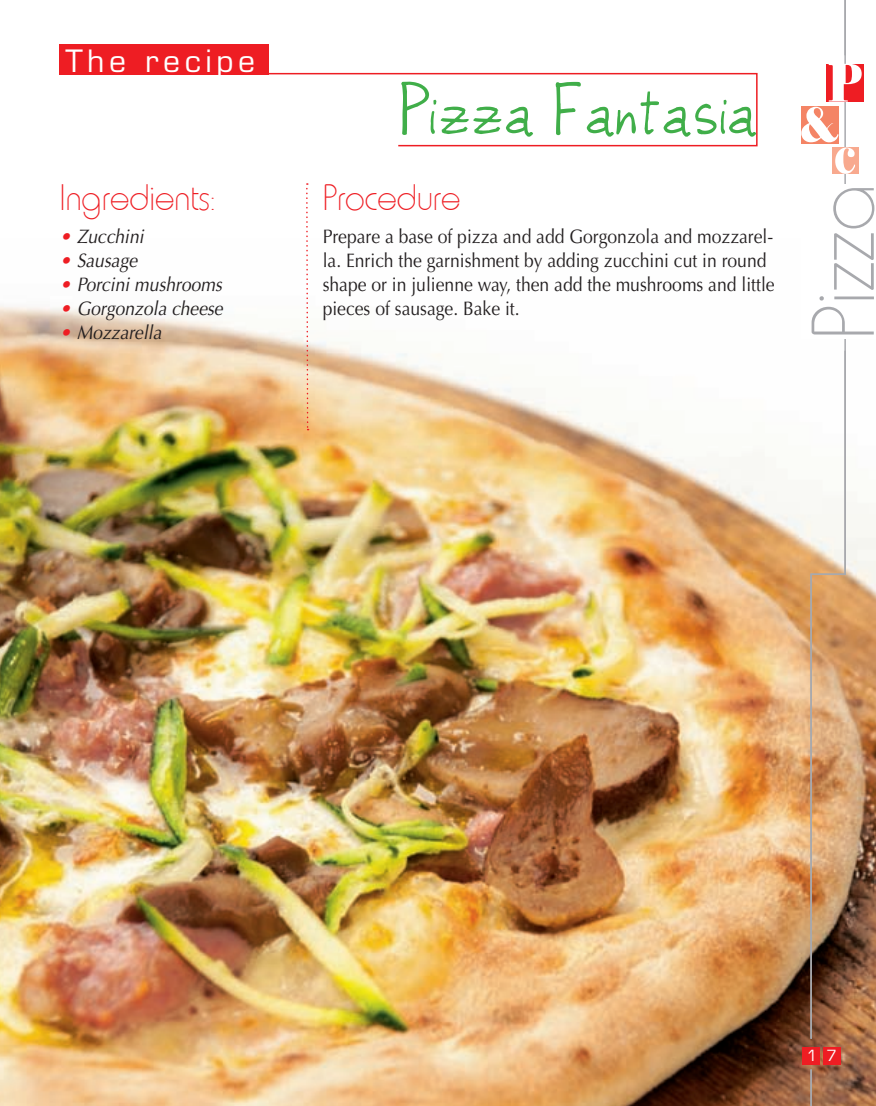
<style>
.page{position:relative;width:876px;height:1106px;background:#fff}
.page>*{position:absolute;margin:0;border:0;box-sizing:border-box;transform-origin:0 0}
.t1{font:100 90px "Hammer";color:#a8a9ad}
.t2{font:60px "juleswriting";color:#40ae49}
.t3{font:100 37.5px "Hammer";color:#ee1d23}
.t4{font:30px "Eurostile";letter-spacing:.15em;color:#fff}
.t5{font:19.5px/24px "Optima";color:#231f20;scale:.9 1}
.t6{font:italic 19.5px "Optima";color:#231f20;scale:.9 1}
.t7{font:15px "Eurostile";color:#fff}
.s1{color:#ee1d23}
</style>
<div class="page">
<img style="left:0;top:305px;width:876px;height:801px">
<div style="left:802px;top:1047px;width:17px;height:17px;background:#ee1d23"></div>
<div style="left:824px;top:1047px;width:17px;height:17px;background:#ee1d23"></div>
<hr style="left:810px;top:1069px;width:2px;height:37px;background:#a8a9ad">
<div style="left:826px;top:64px;width:38px;height:37px;background:#ee1d23"></div>
<svg style="left:801px;top:0;width:61px;height:1040px"></svg>
<div style="left:802px;top:184px;width:74px;height:155px;background:#fff"></div>
<svg style="left:269px;top:72px;width:489px;height:75px"></svg>
<div style="left:60px;top:45px;width:209px;height:30px;background:#ee1d23"></div>
<svg style="left:306px;top:183px;width:3px;height:247px"></svg>
<h3 class="t4" style="left:65px;top:49px;width:191px">The recipe</h3>
<h3 class="t3" style="left:60px;top:177px;width:157px">Ingredients:</h3>
<p class="t6" style="left:60px;top:228px;width:95px"><span class="s1">•</span> Zucchini</p>
<p class="t6" style="left:60px;top:252px;width:88px"><span class="s1">•</span> Sausage</p>
<p class="t6" style="left:60px;top:276px;width:182px"><span class="s1">•</span> Porcini mushrooms</p>
<p class="t6" style="left:60px;top:300px;width:183px"><span class="s1">•</span> Gorgonzola cheese</p>
<p class="t6" style="left:60px;top:324px;width:115px"><span class="s1">•</span> Mozzarella</p>
<h2 class="t2" style="left:398px;top:97px;width:361px">Pizza Fantasia</h2>
<h3 class="t3" style="left:323px;top:177px;width:139px">Procedure</h3>
<p class="t5" style="left:323px;top:226px;width:504px">Prepare a base of pizza and add Gorgonzola and mozzarel&shy;la. Enrich the garnishment by adding zucchini cut in round shape or in julienne way, then add the mushrooms and little pieces of sausage. Bake it.</p>
<h1 class="t1" style="left:793px;top:340px;width:158px;rotate:-90deg">Pizza</h1>
<p class="t7" style="left:807px;top:1050px;width:32px">1 7</p>
</div>
